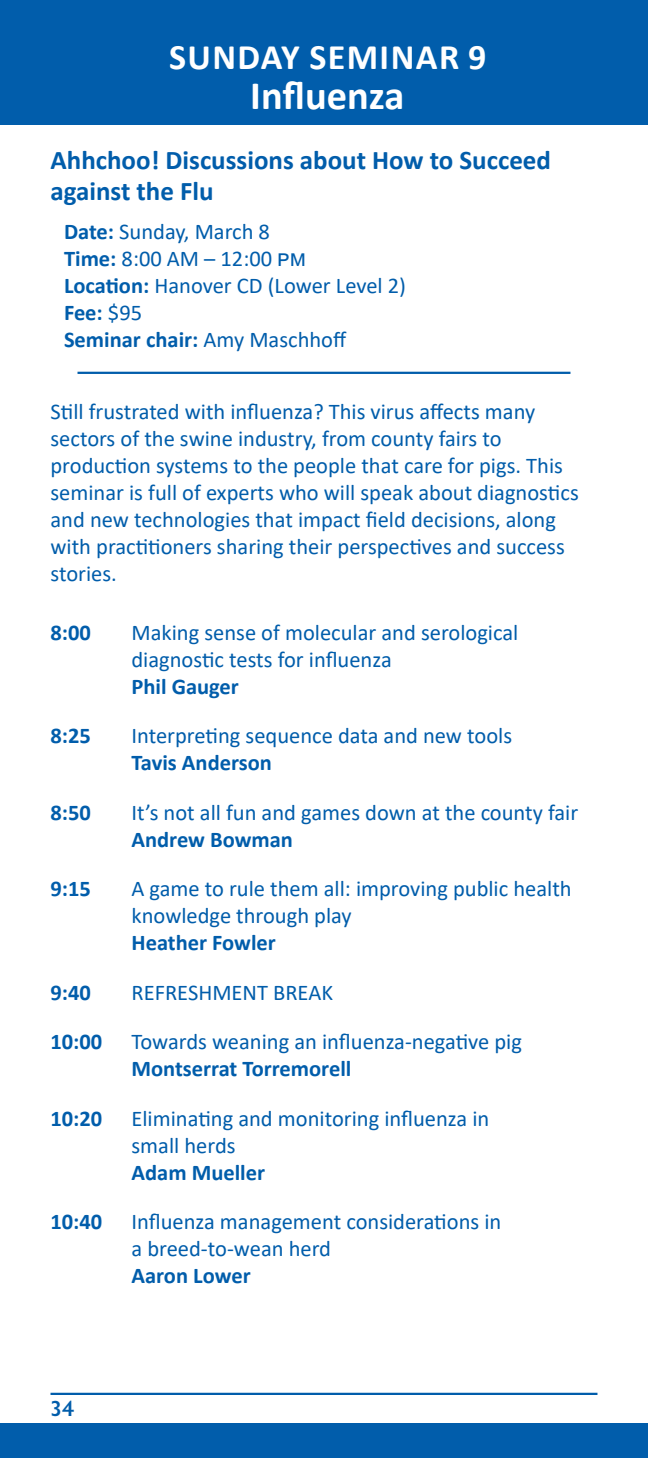
<style>
.page{position:relative;width:648px;height:1458px;background:#fff}
.page>*{position:absolute;margin:0;border:0;box-sizing:border-box;transform-origin:0 0}
.Left_Heading{font:700 40.5px "Calibri";color:#fff}
.Left_Heading-2{font:700 36px "Calibri";letter-spacing:.04em;color:#fff}
.Heading_1{font:700 27px/31.5px "Calibri";color:#015dab}
.Schedule_2{font:22.5px/27px "Calibri";color:#015dab}
.Schedule_2-2{font:700 22.5px "Calibri";color:#015dab}
.Date-Time{font:22.5px "Calibri";color:#015dab}
.Date-Time-2{font:700 22.5px "Calibri";color:#015dab}
.t1{font:600 22.5px "Hypatia Sans Pro";color:#015dab}
.s1{font-weight:700}
.s2{font-family:"Arial"}
.s3{font-weight:400}
</style>
<div class="page">
<div style="left:0;top:1423px;width:648px;height:35px;background:#015dab"></div>
<div style="left:0;top:0;width:648px;height:125px;background:#015dab"></div>
<hr style="left:78px;top:372px;width:492px;height:2px;background:#015dab">
<hr style="left:51px;top:1393px;width:546px;height:2px;background:#015dab">
<p class="Left_Heading-2" style="left:169px;top:31px;width:319px">SUNDAY SEMINAR 9</p>
<p class="Left_Heading" style="left:250px;top:67px;width:156px">Influenza</p>
<p class="Heading_1" style="left:51px;top:144px;width:502px">Ahhchoo! Discussions about How to Succeed against the Flu</p>
<p class="Date-Time" style="left:64px;top:215px;width:208px"><span class="s1">Date:</span> Sunday, March 8</p>
<p class="Date-Time" style="left:64px;top:242px;width:243px"><span class="s1">Time:</span> 8:00 AM – 12:00 <span class="s2">pm</span></p>
<p class="Date-Time" style="left:64px;top:269px;width:344px"><span class="s1">Location:</span> Hanover CD (Lower Level 2)</p>
<p class="Date-Time-2" style="left:64px;top:296px;width:80px">Fee: <span class="s3">$95</span></p>
<p class="Date-Time-2" style="left:64px;top:323px;width:284px">Seminar chair: <span class="s3">Amy Maschhoff</span></p>
<p class="Schedule_2" style="left:51px;top:397px;width:530px">Still frustrated with influenza? This virus affects many sectors of the swine industry, from county fairs to production systems to the people that care for pigs. This seminar is full of experts who will speak about diagnostics and new technologies that impact field decisions, along with practitioners sharing their perspectives and success stories.</p>
<p class="Schedule_2-2" style="left:51px;top:617px;width:42px">8:00</p>
<p class="Schedule_2" style="left:132px;top:618px;width:388px">Making sense of molecular and serological diagnostic tests for influenza</p>
<p class="Schedule_2-2" style="left:132px;top:671px;width:109px">Phil Gauger</p>
<p class="Schedule_2-2" style="left:51px;top:720px;width:42px">8:25</p>
<p class="Schedule_2" style="left:132px;top:722px;width:382px">Interpreting sequence data and new tools</p>
<p class="Schedule_2-2" style="left:132px;top:747px;width:142px">Tavis Anderson</p>
<p class="Schedule_2-2" style="left:51px;top:797px;width:42px">8:50</p>
<p class="Schedule_2" style="left:132px;top:798px;width:448px">It’s not all fun and games down at the county fair</p>
<p class="Schedule_2-2" style="left:132px;top:824px;width:163px">Andrew Bowman</p>
<p class="Schedule_2-2" style="left:51px;top:873px;width:42px">9:15</p>
<p class="Schedule_2" style="left:132px;top:875px;width:442px">A game to rule them all: improving public health knowledge through play</p>
<p class="Schedule_2-2" style="left:132px;top:927px;width:146px">Heather Fowler</p>
<p class="Schedule_2-2" style="left:51px;top:977px;width:42px">9:40</p>
<p class="Schedule_2" style="left:132px;top:978px;width:203px">REFRESHMENT BREAK</p>
<p class="Schedule_2-2" style="left:51px;top:1026px;width:53px">10:00</p>
<p class="Schedule_2" style="left:132px;top:1028px;width:392px">Towards weaning an influenza-negative pig</p>
<p class="Schedule_2-2" style="left:132px;top:1053px;width:221px">Montserrat Torremorell</p>
<p class="Schedule_2-2" style="left:51px;top:1103px;width:53px">10:20</p>
<p class="Schedule_2" style="left:132px;top:1104px;width:359px">Eliminating and monitoring influenza in small herds</p>
<p class="Schedule_2-2" style="left:132px;top:1157px;width:135px">Adam Mueller</p>
<p class="Schedule_2-2" style="left:51px;top:1206px;width:53px">10:40</p>
<p class="Schedule_2" style="left:132px;top:1208px;width:371px">Influenza management considerations in a breed-to-wean herd</p>
<p class="Schedule_2-2" style="left:132px;top:1260px;width:121px">Aaron Lower</p>
<p class="t1" style="left:50px;top:1393px;width:26px">34</p>
</div>
